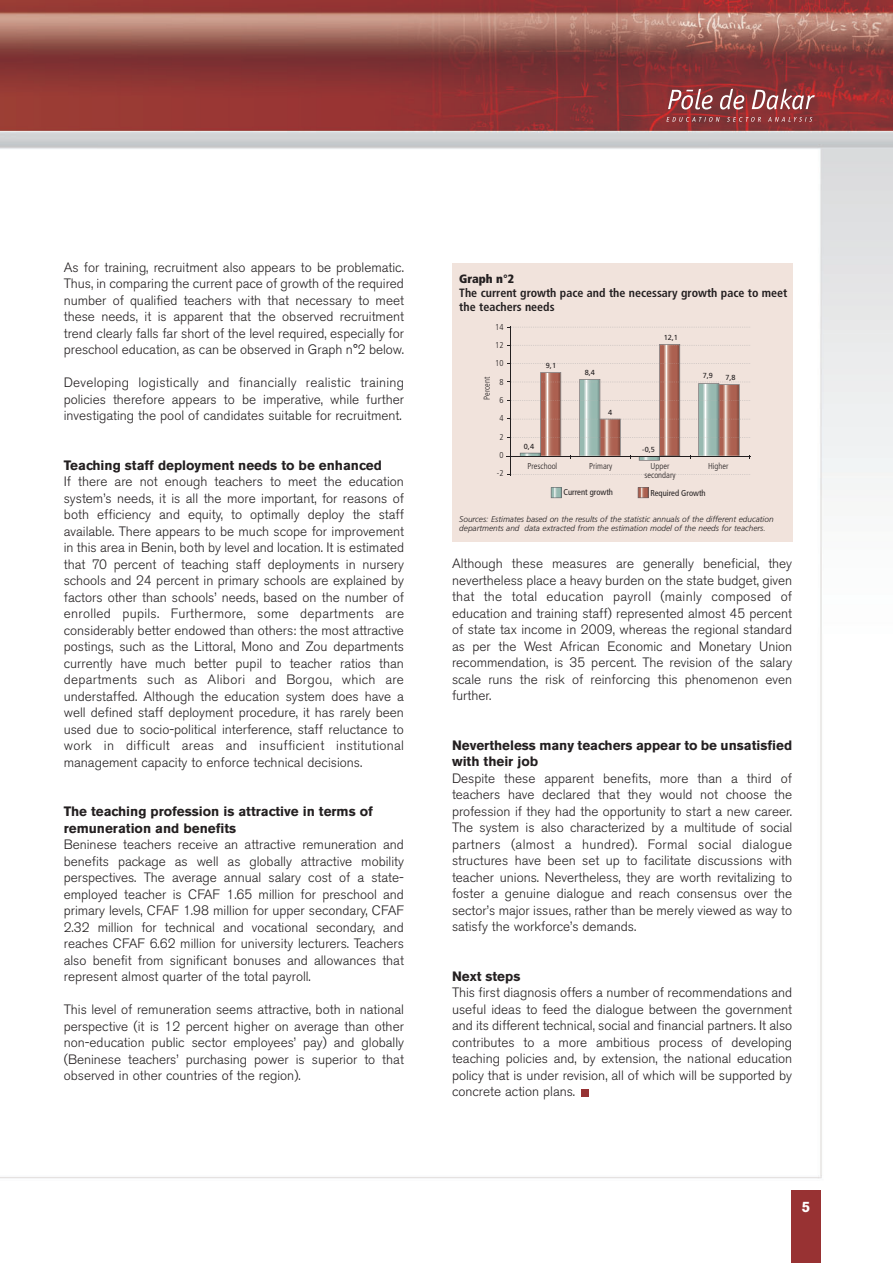
<style>
.page{position:relative;width:893px;height:1263px;background:#fff}
.page>*{position:absolute;margin:0;border:0;box-sizing:border-box;transform-origin:0 0}
.t1{font:700 15px "Akzidenz Grotesk BE";color:#fff}
.t2{font:300 13.5px/16.5px "Akzidenz Grotesk BE";color:#231f20;text-align:justify}
.t3{font:700 13.5px/16.5px "Akzidenz Grotesk BE";color:#231f20}
.t4{font:700 condensed 12px/14.4px "Frutiger";color:#231f20}
.t5{font:900 condensed 12px "Frutiger";color:#231f20}
.t6{font:300 condensed 8.55px/18.3px "Frutiger";color:#231f20;text-align:center}
.t7{font:condensed 8.55px "Frutiger";color:#231f20}
.t8{font:italic 300 8.25px/9.9px "Frutiger";color:#231f20}
.t9{font:7.35px "Frutiger";color:#231f20}
</style>
<div class="page">
<img style="left:0;top:0;width:892px;height:1191px">
<svg style="left:720px;top:89px;width:24px;height:20px"></svg>
<svg style="left:752px;top:89px;width:63px;height:20px"></svg>
<svg style="left:668px;top:89px;width:45px;height:20px"></svg>
<svg style="left:666px;top:117px;width:53px;height:5px"></svg>
<svg style="left:727px;top:117px;width:34px;height:5px"></svg>
<svg style="left:768px;top:117px;width:44px;height:5px"></svg>
<div style="left:791px;top:1191px;width:30px;height:72px;background:#983233"></div>
<div style="left:581px;top:1089px;width:7px;height:8px;background:#963233"></div>
<div style="left:452px;top:263px;width:341px;height:278px;background:#f1e3dc"></div>
<svg style="left:638px;top:487px;width:11px;height:11px"></svg>
<svg style="left:551px;top:487px;width:11px;height:11px"></svg>
<hr style="left:506px;top:456px;width:244px;height:1px;background:#231f20">
<hr style="left:510px;top:326px;width:1px;height:150px;background:#231f20">
<svg style="left:507px;top:474px;width:243px;height:1px"></svg>
<svg style="left:507px;top:327px;width:243px;height:1px"></svg>
<svg style="left:639px;top:459px;width:21px;height:2px"></svg>
<svg style="left:639px;top:459px;width:20px;height:1px"></svg>
<svg style="left:507px;top:344px;width:243px;height:115px"></svg>
<p class="t2" style="left:64px;top:260px;width:342px">As for training, recruitment also appears to be problematic.<br>Thus, in comparing the current pace of growth of the required number of qualified teachers with that necessary to meet these needs, it is apparent that the observed recruitment trend clearly falls far short of the level required, especially for preschool education, as can be observed in Graph n°2 below.</p>
<p class="t2" style="left:64px;top:376px;width:342px">Developing logistically and financially realistic training policies therefore appears to be imperative, while further investigating the pool of candidates suitable for recruitment.</p>
<p class="t3" style="left:64px;top:458px;width:319px">Teaching staff deployment needs to be enhanced</p>
<p class="t2" style="left:64px;top:475px;width:342px">If there are not enough teachers to meet the education system’s needs, it is all the more important, for reasons of both efficiency and equity, to optimally deploy the staff available. There appears to be much scope for improvement in this area in Benin, both by level and location. It is estimated that 70 percent of teaching staff deployments in nursery schools and 24 percent in primary schools are explained by factors other than schools’ needs, based on the number of enrolled pupils. Furthermore, some departments are considerably better endowed than others: the most attractive postings, such as the Littoral, Mono and Zou departments currently have much better pupil to teacher ratios than departments such as Alibori and Borgou, which are understaffed. Although the education system does have a well defined staff deployment procedure, it has rarely been used due to socio-political interference, staff reluctance to work in difficult areas and insufficient institutional management capacity to enforce technical decisions.</p>
<p class="t3" style="left:64px;top:804px;width:311px">The teaching profession is attractive in terms of remuneration and benefits</p>
<p class="t2" style="left:64px;top:838px;width:342px">Beninese teachers receive an attractive remuneration and benefits package as well as globally attractive mobility perspectives. The average annual salary cost of a state&shy;employed teacher is CFAF 1.65 million for preschool and primary levels, CFAF 1.98 million for upper secondary, CFAF 2.32 million for technical and vocational secondary, and reaches CFAF 6.62 million for university lecturers. Teachers also benefit from significant bonuses and allowances that represent almost quarter of the total payroll.</p>
<p class="t2" style="left:64px;top:1003px;width:342px">This level of remuneration seems attractive, both in national perspective (it is 12 percent higher on average than other non-education public sector employees’ pay) and globally (Beninese teachers’ purchasing power is superior to that observed in other countries of the region).</p>
<p class="t5" style="left:459px;top:274px;width:56px">Graph n°2</p>
<p class="t4" style="left:459px;top:287px;width:330px">The current growth pace and the necessary growth pace to meet the teachers needs</p>
<p class="t6" style="left:495px;top:318px;width:10px">14<br>12<br>10<br>8<br>6<br>4<br>2<br>0 -2</p>
<p class="t6" style="left:478px;top:400px;width:24px;rotate:-90deg">Percent</p>
<p class="t9" style="left:546px;top:363px;width:12px">9,1</p>
<p class="t9" style="left:524px;top:444px;width:12px">0,4</p>
<p class="t9" style="left:585px;top:370px;width:12px">8,4</p>
<p class="t9" style="left:608px;top:410px;width:6px">4</p>
<p class="t9" style="left:664px;top:334px;width:16px">12,1</p>
<p class="t9" style="left:642px;top:447px;width:14px">-0,5</p>
<p class="t9" style="left:703px;top:373px;width:12px">7,9</p>
<p class="t9" style="left:725px;top:375px;width:12px">7,8</p>
<p class="t6" style="left:527px;top:458px;width:31px">Preschool</p>
<p class="t6" style="left:589px;top:458px;width:25px">Primary</p>
<p class="t6" style="left:644px;top:463px;width:33px;line-height:8.6px">Upper secondary</p>
<p class="t6" style="left:708px;top:458px;width:22px">Higher</p>
<p class="t7" style="left:563px;top:489px;width:51px">Current growth</p>
<p class="t7" style="left:650px;top:490px;width:57px">Required Growth</p>
<p class="t8" style="left:459px;top:514px;width:316px">Sources: Estimates based on the results of the statistic annuals of the different education departments and data extracted from the estimation model of the needs for teachers.</p>
<p class="t2" style="left:452px;top:557px;width:342px">Although these measures are generally beneficial, they nevertheless place a heavy burden on the state budget, given that the total education payroll (mainly composed of education and training staff) represented almost 45 percent of state tax income in 2009, whereas the regional standard as per the West African Economic and Monetary Union recommendation, is 35 percent. The revision of the salary scale runs the risk of reinforcing this phenomenon even further.</p>
<p class="t3" style="left:452px;top:738px;width:342px">Nevertheless many teachers appear to be unsatisfied with their job</p>
<p class="t2" style="left:452px;top:772px;width:342px">Despite these apparent benefits, more than a third of teachers have declared that they would not choose the profession if they had the opportunity to start a new career.<br>The system is also characterized by a multitude of social partners (almost a hundred). Formal social dialogue structures have been set up to facilitate discussions with teacher unions. Nevertheless, they are worth revitalizing to foster a genuine dialogue and reach consensus over the sector’s major issues, rather than be merely viewed as way to satisfy the workforce’s demands.</p>
<p class="t3" style="left:452px;top:969px;width:70px">Next steps</p>
<p class="t2" style="left:452px;top:986px;width:342px">This first diagnosis offers a number of recommendations and useful ideas to feed the dialogue between the government and its different technical, social and financial partners. It also contributes to a more ambitious process of developing teaching policies and, by extension, the national education policy that is under revision, all of which will be supported by concrete action plans.</p>
<p class="t1" style="left:802px;top:1201px;width:10px">5</p>
</div>
